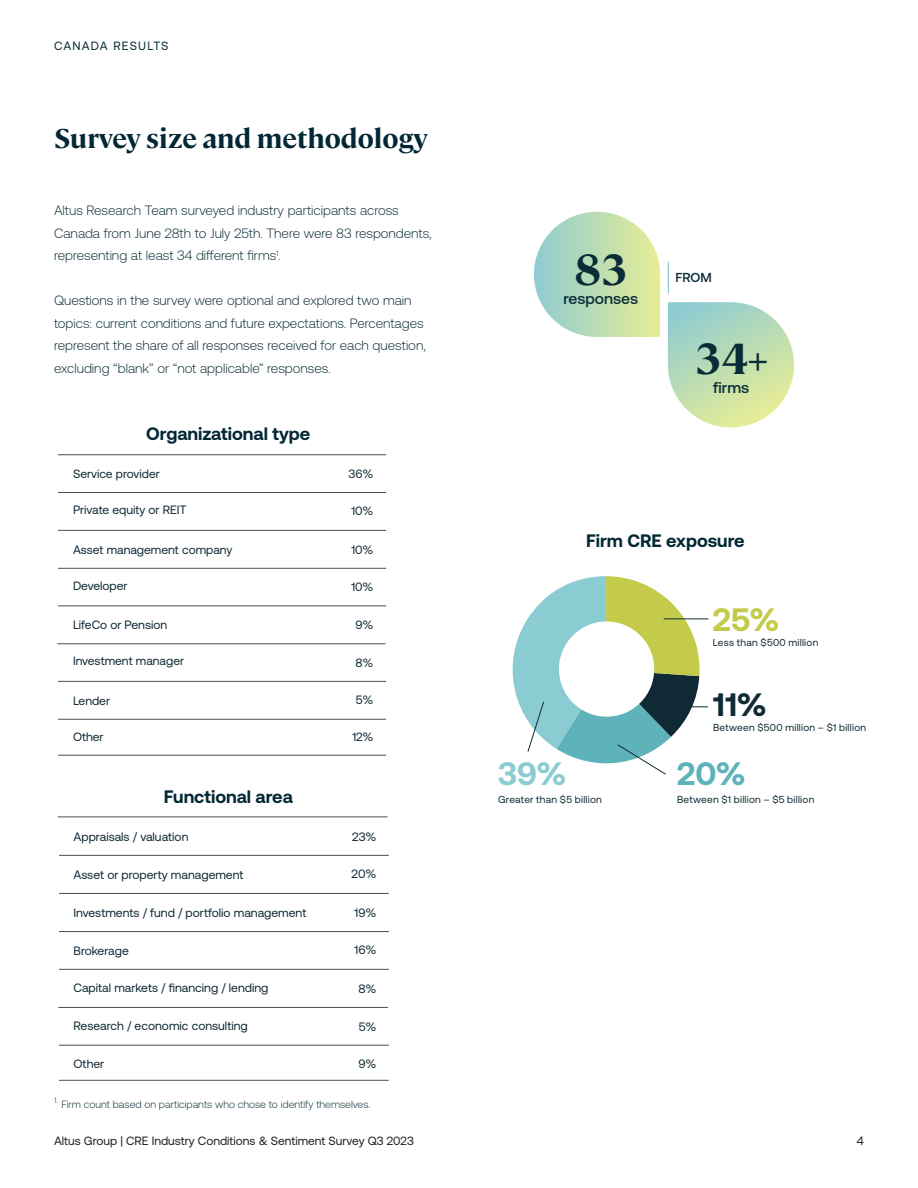
<style>
.page{position:relative;width:918px;height:1188px;background:#fff}
.page>*{position:absolute;margin:0;border:0;box-sizing:border-box;transform-origin:0 0}
.t1{font:700 43.35px "Cambon";color:#0a2c37}
.t2{font:700 32.4px "Aeonik";color:#8bccd3}
.t3{font:700 32.4px "Aeonik";color:#c4ca4a}
.t4{font:700 32.4px "Aeonik";color:#102a35}
.t5{font:700 32.4px "Aeonik";color:#5db3b9}
.t6{font:700 27px "Cambon";color:#032835}
.t7{font:700 18px "Aeonik";color:#032835}
.t8{font:500 15.6px "Aeonik";color:#0a2c37}
.t9{font:300 13.5px/22.5px "Aeonik";color:#0a2c36}
.t10{font:500 13.05px "Aeonik";color:#0a2c37}
.t11{font:12.15px "Aeonik";color:#102a35}
.t12{font:12px "Aeonik";color:#231f20}
.t13{font:12px "Aeonik";letter-spacing:.1em;color:#0a2c36}
.t14{font:300 10.5px "Aeonik";color:#0a2c36}
.t15{font:10.2px "Aeonik";letter-spacing:.03em;color:#102a35}
</style>
<div class="page">
<hr style="left:58px;top:492px;width:328px;height:1px;background:#4e4e4e">
<hr style="left:58px;top:568px;width:328px;height:1px;background:#4e4e4e">
<hr style="left:58px;top:606px;width:328px;height:1px;background:#4e4e4e">
<hr style="left:58px;top:681px;width:328px;height:1px;background:#4e4e4e">
<hr style="left:58px;top:719px;width:328px;height:1px;background:#4e4e4e">
<hr style="left:58px;top:755px;width:328px;height:1px;background:#4e4e4e">
<hr style="left:57px;top:643px;width:328px;height:1px;background:#4e4e4e">
<hr style="left:58px;top:530px;width:328px;height:1px;background:#4e4e4e">
<hr style="left:58px;top:454px;width:328px;height:1px;background:#4e4e4e">
<hr style="left:59px;top:855px;width:330px;height:1px;background:#4e4e4e">
<hr style="left:59px;top:931px;width:330px;height:1px;background:#4e4e4e">
<hr style="left:59px;top:969px;width:330px;height:1px;background:#4e4e4e">
<hr style="left:59px;top:1045px;width:330px;height:1px;background:#4e4e4e">
<hr style="left:59px;top:1080px;width:330px;height:1px;background:#4e4e4e">
<hr style="left:58px;top:1007px;width:330px;height:1px;background:#4e4e4e">
<hr style="left:59px;top:893px;width:330px;height:1px;background:#4e4e4e">
<hr style="left:58px;top:817px;width:330px;height:1px;background:#4e4e4e">
<svg style="left:668px;top:302px;width:126px;height:125px"></svg>
<svg style="left:534px;top:212px;width:126px;height:125px"></svg>
<hr style="left:668px;top:262px;width:1px;height:31px;background:#8ecbd2">
<svg style="left:512px;top:576px;width:197px;height:199px"></svg>
<p class="t13" style="left:54px;top:40px;width:116px">CANADA RESULTS</p>
<p class="t6" style="left:54px;top:119px;width:375px">Survey size and methodology</p>
<p class="t9" style="left:54px;top:199px;width:379px">Altus Research Team surveyed industry participants across<br>Canada from June 28th to July 25th. There were 83 respondents, representing at least 34 different firms<sup>1</sup>.</p>
<p class="t9" style="left:54px;top:289px;width:373px">Questions in the survey were optional and explored two main topics: current conditions and future expectations. Percentages represent the share of all responses received for each question, excluding “blank” or “not applicable” responses.</p>
<p class="t7" style="left:146px;top:423px;width:165px">Organizational type</p>
<p class="t11" style="left:73px;top:469px;width:88px">Service provider</p>
<p class="t11" style="left:73px;top:506px;width:115px">Private equity or REIT</p>
<p class="t11" style="left:73px;top:545px;width:161px">Asset management company</p>
<p class="t11" style="left:73px;top:581px;width:56px">Developer</p>
<p class="t11" style="left:73px;top:620px;width:96px">LifeCo or Pension</p>
<p class="t11" style="left:73px;top:657px;width:113px">Investment manager</p>
<p class="t11" style="left:73px;top:696px;width:39px">Lender</p>
<p class="t11" style="left:73px;top:732px;width:32px">Other</p>
<p class="t7" style="left:164px;top:787px;width:130px">Functional area</p>
<p class="t11" style="left:74px;top:832px;width:116px">Appraisals / valuation</p>
<p class="t11" style="left:74px;top:870px;width:172px">Asset or property management</p>
<p class="t11" style="left:74px;top:908px;width:234px">Investments / fund / portfolio management</p>
<p class="t11" style="left:74px;top:946px;width:57px">Brokerage</p>
<p class="t11" style="left:74px;top:984px;width:197px">Capital markets / financing / lending</p>
<p class="t11" style="left:74px;top:1022px;width:176px">Research / economic consulting</p>
<p class="t11" style="left:74px;top:1060px;width:32px">Other</p>
<p class="t11" style="left:349px;top:469px;width:26px">36%</p>
<p class="t11" style="left:351px;top:506px;width:24px">10%</p>
<p class="t11" style="left:351px;top:545px;width:24px">10%</p>
<p class="t11" style="left:351px;top:582px;width:24px">10%</p>
<p class="t11" style="left:355px;top:621px;width:20px">9%</p>
<p class="t11" style="left:356px;top:658px;width:20px">8%</p>
<p class="t11" style="left:356px;top:695px;width:19px">5%</p>
<p class="t11" style="left:352px;top:732px;width:23px">12%</p>
<p class="t11" style="left:352px;top:832px;width:26px">23%</p>
<p class="t11" style="left:352px;top:869px;width:26px">20%</p>
<p class="t11" style="left:355px;top:908px;width:23px">19%</p>
<p class="t11" style="left:355px;top:946px;width:23px">16%</p>
<p class="t11" style="left:358px;top:984px;width:20px">8%</p>
<p class="t11" style="left:359px;top:1022px;width:19px">5%</p>
<p class="t11" style="left:358px;top:1059px;width:20px">9%</p>
<p class="t14" style="left:54px;top:1098px;width:318px"><sup>1.</sup> Firm count based on participants who chose to identify themselves.</p>
<p class="t1" style="left:574px;top:238px;width:55px">83</p>
<p class="t8" style="left:563px;top:290px;width:76px">responses</p>
<p class="t10" style="left:675px;top:271px;width:38px">FROM</p>
<p class="t1" style="left:695px;top:327px;width:74px">34+</p>
<p class="t8" style="left:713px;top:379px;width:38px">firms</p>
<p class="t7" style="left:586px;top:530px;width:160px">Firm CRE exposure</p>
<p class="t2" style="left:498px;top:755px;width:70px">39%</p>
<p class="t15" style="left:498px;top:795px;width:105px">Greater than $5 billion</p>
<p class="t3" style="left:713px;top:602px;width:68px">25%</p>
<p class="t15" style="left:713px;top:639px;width:107px">Less than $500 million</p>
<p class="t4" style="left:713px;top:687px;width:55px">11%</p>
<p class="t15" style="left:713px;top:724px;width:155px">Between $500 million – $1 billion</p>
<p class="t5" style="left:677px;top:755px;width:70px">20%</p>
<p class="t15" style="left:677px;top:795px;width:139px">Between $1 billion – $5 billion</p>
<p class="t12" style="left:54px;top:1134px;width:361px">Altus Group | CRE Industry Conditions &amp; Sentiment Survey Q3 2023</p>
<p class="t12" style="left:857px;top:1134px;width:9px">4</p>
</div>
